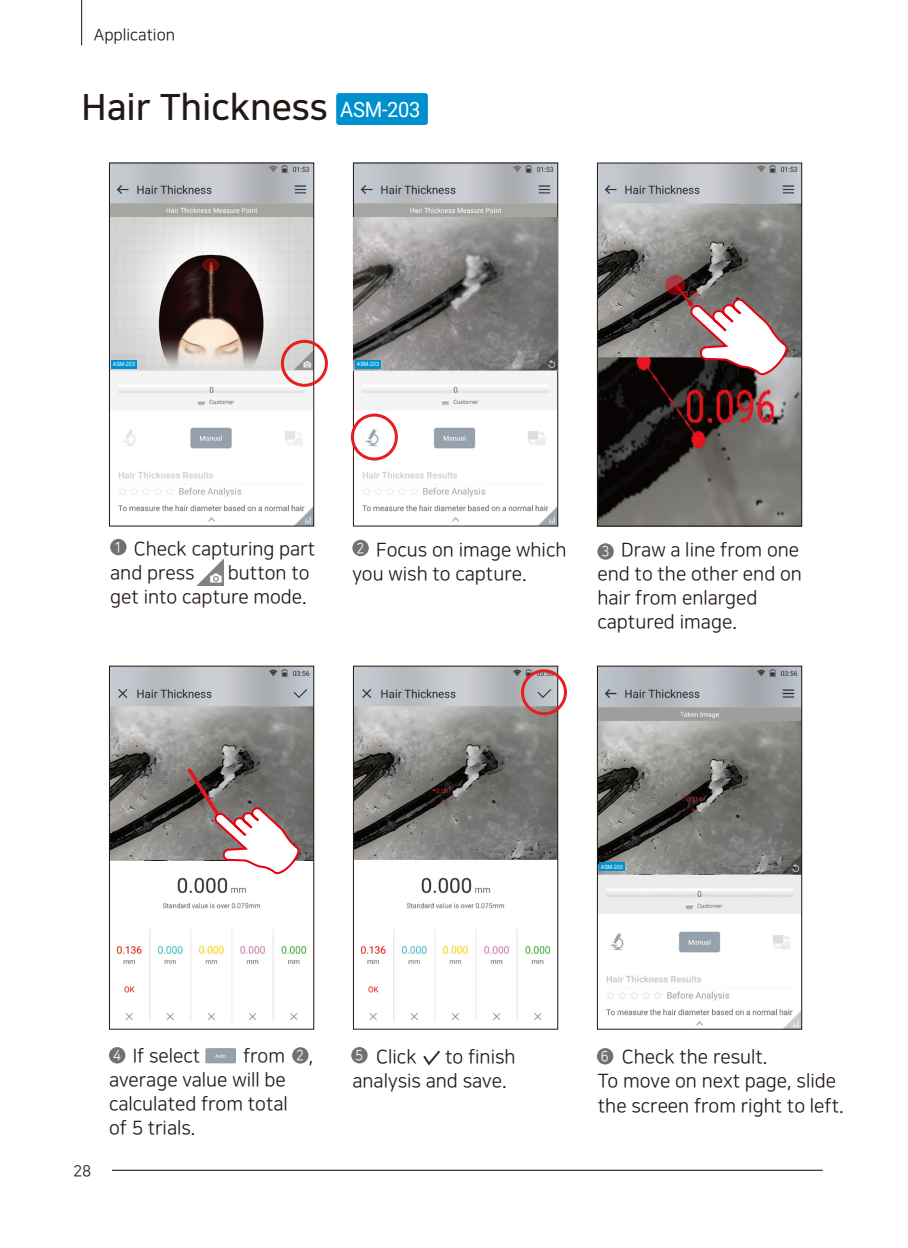
<style>
.page{position:relative;width:908px;height:1248px;background:#fff}
.page>*{position:absolute;margin:0;border:0;box-sizing:border-box;transform-origin:0 0}
.t1{font:36px "Nanum Square B";color:#221815}
.t2{font:21.2px "Roboto";letter-spacing:-.015em;color:#fff;scale:.95 1}
.t3{font:19px/24px "Nanum Square R";color:#221815}
.t4{font:16px "Nanum Square R";color:#221815}
.t5{font:15.4px "Nanum Square R";color:#221815}
.t6{font:14.6px "Nanum Square R";color:#fff;scale:.9 1}
.t7{font:5.8px "Roboto";letter-spacing:-.015em;color:#fff;scale:.95 1}
</style>
<div class="page">
<img style="left:599px;top:165px;width:200px;height:359px">
<svg style="left:665px;top:275px;width:121px;height:102px"></svg>
<img style="left:355px;top:165px;width:200px;height:359px">
<img style="left:355px;top:411px;width:200px;height:54px">
<div style="left:352px;top:539px;width:16px;height:17px;background:#727171;border-radius:50%"></div>
<div style="left:110px;top:538px;width:16px;height:17px;background:#727171;border-radius:50%"></div>
<img style="left:197px;top:559px;width:26px;height:26px">
<div style="left:596px;top:1047px;width:17px;height:17px;background:#727171;border-radius:50%"></div>
<img style="left:355px;top:217px;width:200px;height:153px">
<img style="left:599px;top:667px;width:200px;height:360px">
<img style="left:599px;top:720px;width:200px;height:153px">
<div style="left:597px;top:543px;width:16px;height:16px;background:#727171;border-radius:50%"></div>
<div style="left:109px;top:1046px;width:16px;height:17px;background:#727171;border-radius:50%"></div>
<div style="left:292px;top:1047px;width:16px;height:16px;background:#727171;border-radius:50%"></div>
<img style="left:206px;top:1048px;width:30px;height:16px">
<img style="left:111px;top:667px;width:201px;height:354px">
<img style="left:111px;top:707px;width:201px;height:152px">
<svg style="left:213px;top:804px;width:86px;height:71px"></svg>
<img style="left:355px;top:667px;width:200px;height:354px">
<img style="left:355px;top:706px;width:200px;height:153px">
<div style="left:351px;top:1046px;width:16px;height:17px;background:#727171;border-radius:50%"></div>
<svg style="left:423px;top:1050px;width:17px;height:16px"></svg>
<div style="left:597px;top:163px;width:204px;height:363px;border:1px solid #221815"></div>
<div style="left:109px;top:665px;width:205px;height:364px;border:1px solid #221815"></div>
<div style="left:597px;top:665px;width:204px;height:364px;border:1px solid #221815"></div>
<div style="left:353px;top:665px;width:204px;height:364px;border:1px solid #221815"></div>
<div style="left:355px;top:359px;width:26px;height:9px;background:#0090cd"></div>
<div style="left:599px;top:862px;width:26px;height:8px;background:#0090cd"></div>
<img style="left:111px;top:165px;width:201px;height:359px">
<div style="left:109px;top:163px;width:205px;height:363px;border:1px solid #221815"></div>
<img style="left:111px;top:353px;width:34px;height:15px">
<div style="left:112px;top:359px;width:25px;height:9px;background:#0090cd"></div>
<img style="left:181px;top:420px;width:63px;height:36px">
<div style="left:520px;top:669px;width:46px;height:46px;border:3px solid #e71e1f;border-radius:50%"></div>
<div style="left:351px;top:413px;width:46px;height:47px;border:3px solid #e71e1f;border-radius:50%"></div>
<div style="left:281px;top:340px;width:47px;height:47px;border:3px solid #e71e1f;border-radius:50%"></div>
<div style="left:336px;top:93px;width:91px;height:32px;background:#0090cd;border-radius:3px"></div>
<hr style="left:81px;top:0;width:1px;height:45px;background:#221815">
<hr style="left:112px;top:1169px;width:710px;height:1px;background:#221815">
<p class="t4" style="left:94px;top:26px;width:83px">Application</p>
<h1 class="t1" style="left:82px;top:88px;width:247px">Hair Thickness</h1>
<p class="t2" style="left:340px;top:94px;width:86px">ASM-203</p>
<p class="t7" style="left:113px;top:360px;width:25px">ASM-203</p>
<p class="t7" style="left:356px;top:360px;width:25px">ASM-203</p>
<p class="t3" style="left:134px;top:537px;width:183px">Check capturing part</p>
<p class="t6" style="left:114px;top:539px;width:10px">1</p>
<p class="t3" style="left:110px;top:561px;width:86px">and press</p>
<p class="t3" style="left:110px;top:561px;width:201px;text-align:right">button to<br>get into capture mode.</p>
<p class="t3" style="left:376px;top:538px;width:192px">Focus on image which</p>
<p class="t6" style="left:356px;top:540px;width:10px">2</p>
<p class="t3" style="left:352px;top:562px;width:176px">you wish to capture.</p>
<p class="t3" style="left:597px;top:538px;width:206px;text-indent:24px">Draw a line from one end to the other end on hair from enlarged captured image.</p>
<p class="t6" style="left:601px;top:544px;width:10px">3</p>
<p class="t5" style="left:73px;top:1162px;width:20px">28</p>
<p class="t3" style="left:133px;top:1043px;width:69px">If select</p>
<p class="t3" style="left:243px;top:1043px;width:43px">from</p>
<p class="t3" style="left:352px;top:1045px;width:165px;text-indent:93px">to finish analysis and save.</p>
<p class="t6" style="left:113px;top:1047px;width:10px">4</p>
<p class="t6" style="left:296px;top:1048px;width:10px">2</p>
<p class="t3" style="left:376px;top:1045px;width:42px">Click</p>
<p class="t6" style="left:355px;top:1047px;width:10px">5</p>
<p class="t3" style="left:309px;top:1043px;width:6px">,</p>
<p class="t3" style="left:109px;top:1067px;width:180px;text-align:justify">average value will be calculated from total of 5 trials.</p>
<p class="t7" style="left:600px;top:862px;width:25px">ASM-203</p>
<p class="t3" style="left:597px;top:1045px;width:247px;text-indent:24px">Check the result.<br>To move on next page, slide the screen from right to left.</p>
<p class="t6" style="left:600px;top:1048px;width:10px">6</p>
</div>
